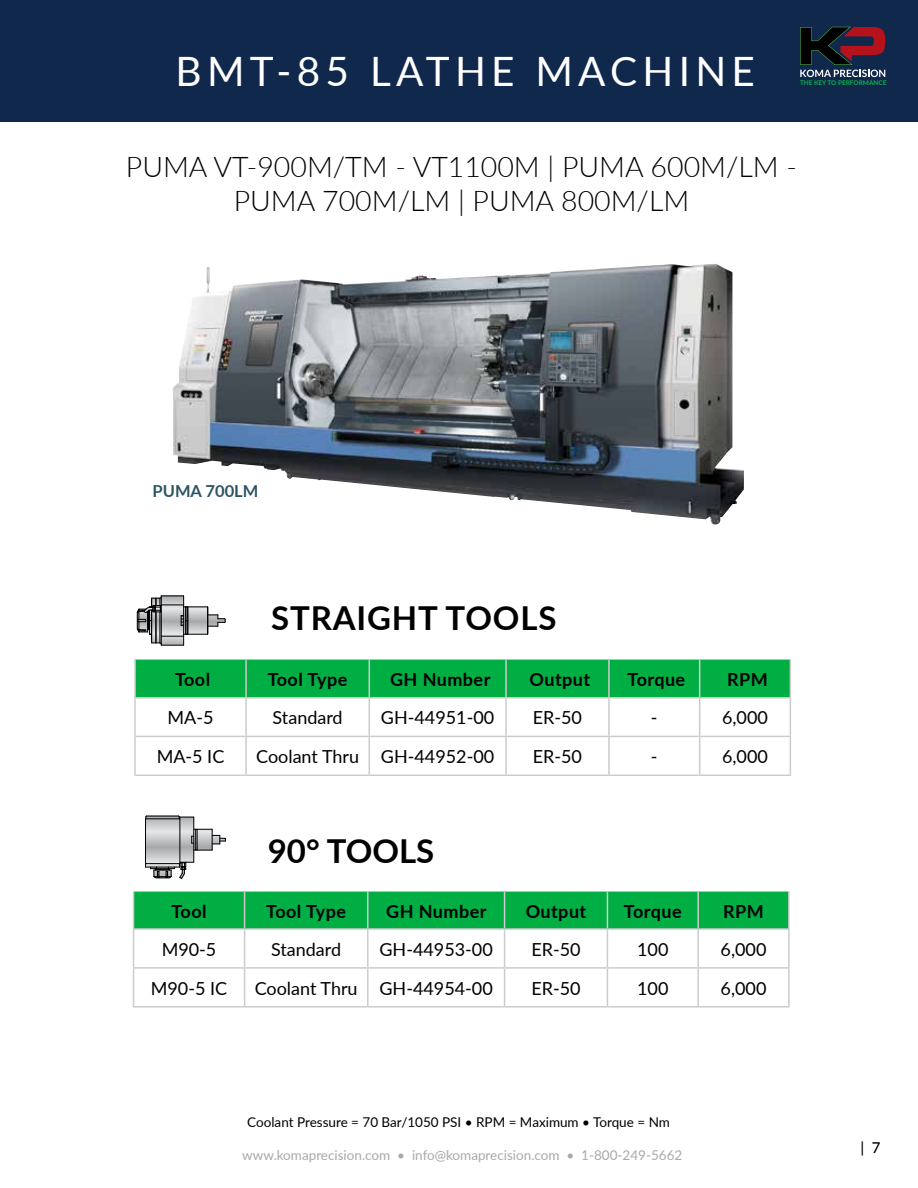
<style>
.page{position:relative;width:918px;height:1188px;background:#fff}
.page>*{position:absolute;margin:0;border:0;box-sizing:border-box;transform-origin:0 0}
.t1{font:40.5px "Lato";letter-spacing:.13em;color:#fff}
.t2{font:700 33px "Lato";letter-spacing:.025em;color:#000}
.t3{font:700 33px "Lato";color:#000101}
.t4{font:300 28.5px/34.5px "Lato";color:#000;text-align:center}
.t5{font:18px "Lato";color:#000}
.t6{font:700 18px "Lato";letter-spacing:.025em;color:#000}
.t7{font:700 16.5px "Lato";color:#2c5463}
.t8{font:500 15px "Lato";color:#000}
.t9{font:13.5px "Lato";color:#a7a9ac}
.t10{font:13.5px "Lato";color:#000}
.t11{font:700 6.45px "Lato";color:#0db14b}
</style>
<div class="page">
<div style="left:2px;top:0;width:916px;height:122px;background:#10284c"></div>
<svg style="left:800px;top:27px;width:85px;height:50px"></svg>
<hr style="left:0;top:0;width:2px;height:122px;background:#10284c">
<div style="left:134px;top:892px;width:654px;height:36px;background:#00ae43"></div>
<hr style="left:133px;top:892px;width:1px;height:36px;background:#cdcccb">
<hr style="left:244px;top:892px;width:1px;height:36px;background:#cdcccb">
<hr style="left:367px;top:892px;width:2px;height:36px;background:#cdcccb">
<hr style="left:504px;top:892px;width:1px;height:36px;background:#cdcccb">
<hr style="left:607px;top:892px;width:1px;height:36px;background:#cdcccb">
<hr style="left:697px;top:892px;width:2px;height:36px;background:#cdcccb">
<hr style="left:788px;top:892px;width:2px;height:36px;background:#cdcccb">
<hr style="left:133px;top:928px;width:112px;height:2px;background:#cdcccb">
<hr style="left:133px;top:930px;width:1px;height:37px;background:#cdcccb">
<hr style="left:245px;top:928px;width:123px;height:2px;background:#cdcccb">
<hr style="left:244px;top:930px;width:1px;height:37px;background:#cdcccb">
<hr style="left:368px;top:928px;width:137px;height:2px;background:#cdcccb">
<hr style="left:367px;top:930px;width:2px;height:37px;background:#cdcccb">
<hr style="left:505px;top:928px;width:102px;height:2px;background:#cdcccb">
<hr style="left:504px;top:930px;width:1px;height:37px;background:#cdcccb">
<hr style="left:607px;top:928px;width:91px;height:2px;background:#cdcccb">
<hr style="left:607px;top:930px;width:1px;height:37px;background:#cdcccb">
<hr style="left:698px;top:928px;width:92px;height:2px;background:#cdcccb">
<hr style="left:697px;top:930px;width:2px;height:37px;background:#cdcccb">
<hr style="left:788px;top:930px;width:2px;height:37px;background:#cdcccb">
<hr style="left:133px;top:967px;width:112px;height:2px;background:#cdcccb">
<hr style="left:133px;top:969px;width:1px;height:37px;background:#cdcccb">
<hr style="left:245px;top:967px;width:123px;height:2px;background:#cdcccb">
<hr style="left:244px;top:969px;width:1px;height:37px;background:#cdcccb">
<hr style="left:368px;top:967px;width:137px;height:2px;background:#cdcccb">
<hr style="left:367px;top:969px;width:2px;height:37px;background:#cdcccb">
<hr style="left:505px;top:967px;width:102px;height:2px;background:#cdcccb">
<hr style="left:504px;top:969px;width:1px;height:37px;background:#cdcccb">
<hr style="left:607px;top:967px;width:91px;height:2px;background:#cdcccb">
<hr style="left:607px;top:969px;width:1px;height:37px;background:#cdcccb">
<hr style="left:698px;top:967px;width:92px;height:2px;background:#cdcccb">
<hr style="left:697px;top:969px;width:2px;height:37px;background:#cdcccb">
<hr style="left:788px;top:969px;width:2px;height:37px;background:#cdcccb">
<hr style="left:133px;top:1006px;width:112px;height:2px;background:#cdcccb">
<hr style="left:245px;top:1006px;width:123px;height:2px;background:#cdcccb">
<hr style="left:368px;top:1006px;width:137px;height:2px;background:#cdcccb">
<hr style="left:505px;top:1006px;width:102px;height:2px;background:#cdcccb">
<hr style="left:607px;top:1006px;width:91px;height:2px;background:#cdcccb">
<hr style="left:698px;top:1006px;width:92px;height:2px;background:#cdcccb">
<div style="left:136px;top:660px;width:654px;height:37px;background:#00ae43"></div>
<hr style="left:134px;top:660px;width:2px;height:37px;background:#cdcccb">
<hr style="left:245px;top:660px;width:2px;height:37px;background:#cdcccb">
<hr style="left:369px;top:660px;width:1px;height:37px;background:#cdcccb">
<hr style="left:505px;top:660px;width:2px;height:37px;background:#cdcccb">
<hr style="left:608px;top:660px;width:2px;height:37px;background:#cdcccb">
<hr style="left:699px;top:660px;width:1px;height:37px;background:#cdcccb">
<hr style="left:790px;top:660px;width:1px;height:37px;background:#cdcccb">
<hr style="left:134px;top:697px;width:112px;height:2px;background:#cdcccb">
<hr style="left:134px;top:699px;width:2px;height:37px;background:#cdcccb">
<hr style="left:246px;top:697px;width:123px;height:2px;background:#cdcccb">
<hr style="left:245px;top:699px;width:2px;height:37px;background:#cdcccb">
<hr style="left:369px;top:697px;width:137px;height:2px;background:#cdcccb">
<hr style="left:369px;top:699px;width:1px;height:37px;background:#cdcccb">
<hr style="left:506px;top:697px;width:103px;height:2px;background:#cdcccb">
<hr style="left:505px;top:699px;width:2px;height:37px;background:#cdcccb">
<hr style="left:609px;top:697px;width:91px;height:2px;background:#cdcccb">
<hr style="left:608px;top:699px;width:2px;height:37px;background:#cdcccb">
<hr style="left:700px;top:697px;width:91px;height:2px;background:#cdcccb">
<hr style="left:699px;top:699px;width:1px;height:37px;background:#cdcccb">
<hr style="left:790px;top:699px;width:1px;height:37px;background:#cdcccb">
<hr style="left:134px;top:736px;width:112px;height:1px;background:#cdcccb">
<hr style="left:134px;top:737px;width:2px;height:38px;background:#cdcccb">
<hr style="left:246px;top:736px;width:123px;height:1px;background:#cdcccb">
<hr style="left:245px;top:737px;width:2px;height:38px;background:#cdcccb">
<hr style="left:369px;top:736px;width:137px;height:1px;background:#cdcccb">
<hr style="left:369px;top:737px;width:1px;height:38px;background:#cdcccb">
<hr style="left:506px;top:736px;width:103px;height:1px;background:#cdcccb">
<hr style="left:505px;top:737px;width:2px;height:38px;background:#cdcccb">
<hr style="left:609px;top:736px;width:91px;height:1px;background:#cdcccb">
<hr style="left:608px;top:737px;width:2px;height:38px;background:#cdcccb">
<hr style="left:700px;top:736px;width:91px;height:1px;background:#cdcccb">
<hr style="left:699px;top:737px;width:1px;height:38px;background:#cdcccb">
<hr style="left:790px;top:737px;width:1px;height:38px;background:#cdcccb">
<hr style="left:134px;top:775px;width:112px;height:1px;background:#cdcccb">
<hr style="left:246px;top:775px;width:123px;height:1px;background:#cdcccb">
<hr style="left:369px;top:775px;width:137px;height:1px;background:#cdcccb">
<hr style="left:506px;top:775px;width:103px;height:1px;background:#cdcccb">
<hr style="left:609px;top:775px;width:91px;height:1px;background:#cdcccb">
<hr style="left:700px;top:775px;width:91px;height:1px;background:#cdcccb">
<svg style="left:136px;top:595px;width:90px;height:51px"></svg>
<svg style="left:145px;top:815px;width:81px;height:64px"></svg>
<img style="left:173px;top:264px;width:571px;height:261px">
<h1 class="t1" style="left:176px;top:42px;width:581px">BMT-85 LATHE MACHINE</h1>
<p class="t11" style="left:800px;top:78px;width:88px">THE KEY TO PERFORMANCE</p>
<h3 class="t4" style="left:126px;top:148px;width:673px">PUMA VT-900M/TM - VT1100M | PUMA 600M/LM -<br>PUMA 700M/LM | PUMA 800M/LM</h3>
<p class="t7" style="left:153px;top:479px;width:107px">PUMA 700LM</p>
<h2 class="t2" style="left:271px;top:594px;width:287px">STRAIGHT TOOLS</h2>
<p class="t6" style="left:175px;top:666px;width:37px">Tool</p>
<p class="t6" style="left:268px;top:666px;width:81px">Tool Type</p>
<p class="t6" style="left:390px;top:666px;width:102px">GH Number</p>
<p class="t6" style="left:530px;top:666px;width:62px">Output</p>
<p class="t6" style="left:628px;top:666px;width:59px">Torque</p>
<p class="t6" style="left:727px;top:666px;width:42px">RPM</p>
<p class="t5" style="left:168px;top:705px;width:48px">MA-5</p>
<p class="t5" style="left:273px;top:705px;width:72px">Standard</p>
<p class="t5" style="left:381px;top:705px;width:115px">GH-44951-00</p>
<p class="t5" style="left:533px;top:705px;width:51px">ER-50</p>
<p class="t5" style="left:651px;top:705px;width:8px">-</p>
<p class="t5" style="left:722px;top:705px;width:47px">6,000</p>
<p class="t5" style="left:157px;top:744px;width:69px">MA-5 IC</p>
<p class="t5" style="left:256px;top:744px;width:240px">Coolant Thru GH-44952-00</p>
<p class="t5" style="left:533px;top:744px;width:51px">ER-50</p>
<p class="t5" style="left:651px;top:744px;width:8px">-</p>
<p class="t5" style="left:722px;top:744px;width:47px">6,000</p>
<h2 class="t3" style="left:268px;top:827px;width:168px">90° TOOLS</h2>
<p class="t6" style="left:171px;top:898px;width:37px">Tool</p>
<p class="t6" style="left:266px;top:898px;width:81px">Tool Type</p>
<p class="t6" style="left:386px;top:898px;width:102px">GH Number</p>
<p class="t6" style="left:526px;top:898px;width:62px">Output</p>
<p class="t6" style="left:624px;top:898px;width:59px">Torque</p>
<p class="t6" style="left:723px;top:898px;width:42px">RPM</p>
<p class="t5" style="left:162px;top:936px;width:56px">M90-5</p>
<p class="t5" style="left:271px;top:936px;width:72px">Standard</p>
<p class="t5" style="left:379px;top:936px;width:115px">GH-44953-00</p>
<p class="t5" style="left:531px;top:936px;width:51px">ER-50</p>
<p class="t5" style="left:637px;top:936px;width:33px">100</p>
<p class="t5" style="left:721px;top:936px;width:47px">6,000</p>
<p class="t5" style="left:151px;top:975px;width:78px">M90-5 IC</p>
<p class="t5" style="left:255px;top:975px;width:240px">Coolant Thru GH-44954-00</p>
<p class="t5" style="left:531px;top:975px;width:51px">ER-50</p>
<p class="t5" style="left:637px;top:975px;width:33px">100</p>
<p class="t5" style="left:721px;top:975px;width:47px">6,000</p>
<p class="t10" style="left:247px;top:1113px;width:424px">Coolant Pressure = 70 Bar/1050 PSI • RPM = Maximum • Torque = Nm</p>
<p class="t9" style="left:242px;top:1146px;width:442px">www.komaprecision.com • info@komaprecision.com • 1-800-249-5662</p>
<p class="t8" style="left:861px;top:1136px;width:22px">| 7</p>
</div>
